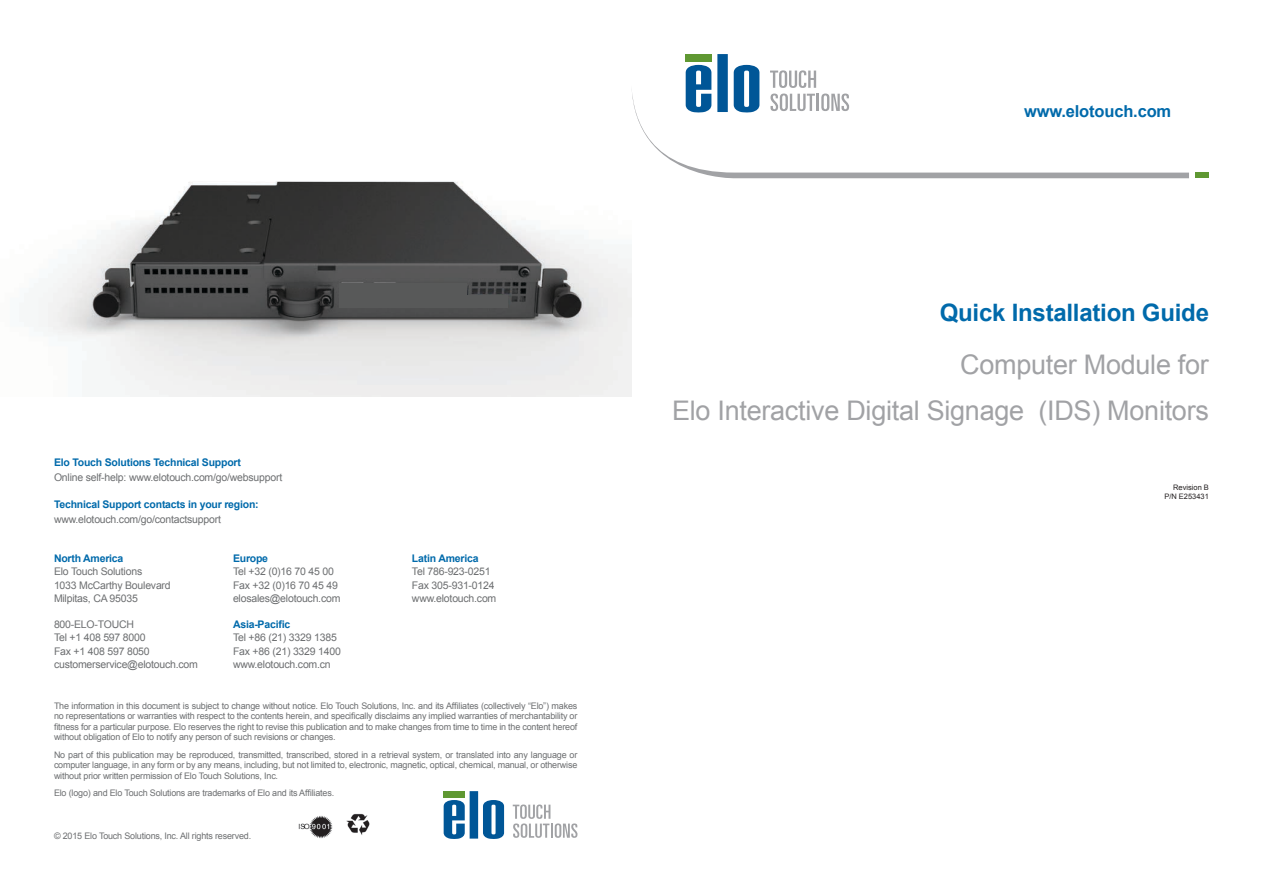
<style>
.page{position:relative;width:1263px;height:893px;background:#fff}
.page>*{position:absolute;margin:0;border:0;box-sizing:border-box;transform-origin:0 0}
.Section_Header{font:27px "Arial";letter-spacing:-.01em;color:#a1a2a5}
.Section_Header-2{font:700 24px "Arial";letter-spacing:-.01em;color:#006aab}
.t1{font:700 16.5px "Arial";letter-spacing:-.01em;color:#006aab}
.t2{font:10.5px/13.5px "Arial";letter-spacing:-.02em;color:#6d6f71}
.t3{font:700 10.5px "Arial";letter-spacing:-.02em;color:#006aab}
.t4{font:9px/10.5px "Arial";letter-spacing:-.02em;color:#6d6f71;text-align:justify}
.t5{font:7.5px "Arial";color:#231f20}
</style>
<div class="page">
<img style="left:346px;top:813px;width:24px;height:22px">
<img style="left:298px;top:816px;width:35px;height:23px">
<div style="left:1195px;top:173px;width:14px;height:5px;background:#5f9832"></div>
<svg style="left:632px;top:85px;width:557px;height:94px"></svg>
<svg style="left:717px;top:54px;width:11px;height:58px"></svg>
<svg style="left:686px;top:65px;width:25px;height:47px"></svg>
<svg style="left:734px;top:65px;width:25px;height:47px"></svg>
<div style="left:685px;top:54px;width:27px;height:8px;background:#5f9832"></div>
<svg style="left:770px;top:70px;width:46px;height:18px"></svg>
<svg style="left:770px;top:94px;width:79px;height:17px"></svg>
<svg style="left:444px;top:791px;width:60px;height:48px"></svg>
<div style="left:443px;top:791px;width:22px;height:6px;background:#5f9832"></div>
<svg style="left:513px;top:804px;width:64px;height:34px"></svg>
<img style="left:38px;top:181px;width:593px;height:216px">
<div style="left:339px;top:284px;width:128px;height:24px;background:#585959"></div>
<div style="left:467px;top:296px;width:40px;height:12px;background:#585959"></div>
<p class="t3" style="left:54px;top:455px;width:188px">Elo Touch Solutions Technical Support</p>
<p class="t2" style="left:54px;top:470px;width:230px">Online self-help: www.elotouch.com/go/websupport</p>
<p class="t3" style="left:54px;top:497px;width:206px">Technical Support contacts in your region:</p>
<p class="t2" style="left:54px;top:512px;width:168px">www.elotouch.com/go/contactsupport</p>
<p class="t3" style="left:54px;top:551px;width:71px">North America</p>
<p class="t2" style="left:54px;top:565px;width:118px">Elo Touch Solutions<br>1033 McCarthy Boulevard<br>Milpitas, CA 95035</p>
<p class="t2" style="left:54px;top:618px;width:145px">800-ELO-TOUCH<br>Tel +1 408 597 8000<br>Fax +1 408 597 8050 customerservice@elotouch.com</p>
<p class="t3" style="left:233px;top:551px;width:37px">Europe</p>
<p class="t2" style="left:233px;top:565px;width:109px">Tel +32 (0)16 70 45 00<br>Fax +32 (0)16 70 45 49 elosales@elotouch.com</p>
<p class="t3" style="left:233px;top:617px;width:59px">Asia-Pacific</p>
<p class="t2" style="left:233px;top:631px;width:109px">Tel +86 (21) 3329 1385<br>Fax +86 (21) 3329 1400 www.elotouch.com.cn</p>
<p class="t3" style="left:412px;top:551px;width:68px">Latin America</p>
<p class="t2" style="left:412px;top:565px;width:86px">Tel 786-923-0251<br>Fax 305-931-0124 www.elotouch.com</p>
<p class="t4" style="left:54px;top:700px;width:525px">The information in this document is subject to change without notice. Elo Touch Solutions, Inc. and its Affiliates (collectively “Elo”) makes no representations or warranties with respect to the contents herein, and specifically disclaims any implied warranties of merchantability or fitness for a particular purpose. Elo reserves the right to revise this publication and to make changes from time to time in the content hereof without obligation of Elo to notify any person of such revisions or changes.</p>
<p class="t4" style="left:54px;top:749px;width:525px">No part of this publication may be reproduced, transmitted, transcribed, stored in a retrieval system, or translated into any language or computer language, in any form or by any means, including, but not limited to, electronic, magnetic, optical, chemical, manual, or otherwise without prior written permission of Elo Touch Solutions, Inc.</p>
<p class="t4" style="left:54px;top:787px;width:282px">Elo (logo) and Elo Touch Solutions are trademarks of Elo and its Affiliates.</p>
<p class="t4" style="left:54px;top:831px;width:199px">© 2015 Elo Touch Solutions, Inc. All rights reserved.</p>
<h3 class="t1" style="left:1024px;top:100px;width:149px">www.elotouch.com</h3>
<p class="Section_Header-2" style="left:940px;top:297px;width:271px">Quick Installation Guide</p>
<p class="Section_Header" style="left:960px;top:347px;width:250px">Computer Module for</p>
<p class="Section_Header" style="left:672px;top:393px;width:538px">Elo Interactive Digital Signage (IDS) Monitors</p>
<p class="t5" style="left:1173px;top:482px;width:37px">Revision B</p>
<p class="t5" style="left:1164px;top:491px;width:46px">P/N E253431</p>
</div>
